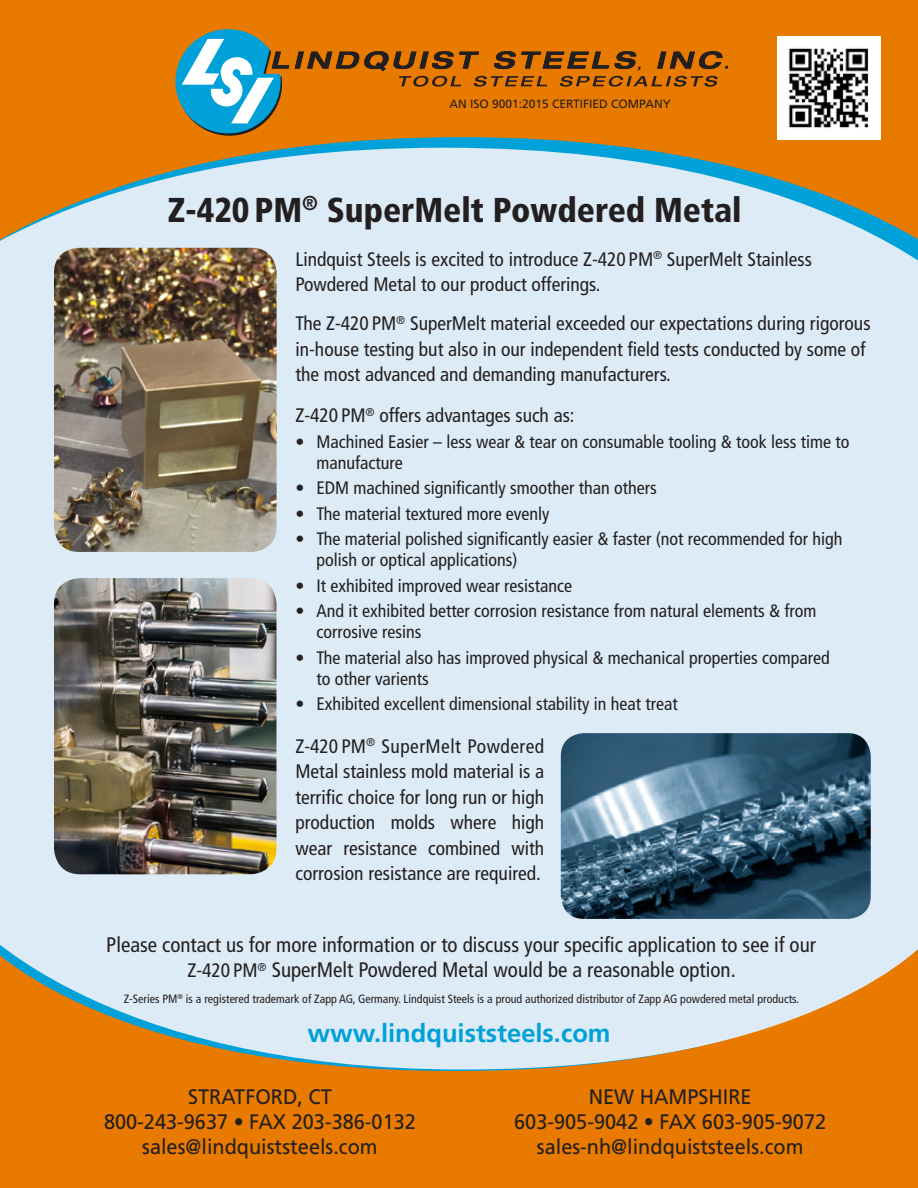
<style>
.page{position:relative;width:918px;height:1188px;background:#fff}
.page>*{position:absolute;margin:0;border:0;box-sizing:border-box;transform-origin:0 0}
.t1{font:900 condensed 34.5px "Frutiger";color:#231f20}
.t2{font:700 25.5px "Frutiger";color:#00a1d8}
.t3{font:21px "Frutiger";color:#231f20;scale:.95 1}
.t4{font:condensed 21px/25.5px "Frutiger";color:#231f20;text-align:center}
.t5{font:condensed 19.5px/25.5px "Frutiger";color:#231f20}
.t6{font:condensed 18px/21px "Frutiger";color:#231f20}
.t7{font:condensed 12px "Frutiger";color:#231f20}
.t8{font:12px "Frutiger";color:#231f20}
.s1{font-size:19.5px}
</style>
<div class="page">
<div style="left:0;top:136px;width:918px;height:939px;background:#dcebf5"></div>
<svg style="left:0;top:0;width:918px;height:261px;fill:#e87a00"></svg>
<svg style="left:0;top:945px;width:918px;height:243px;fill:#e87a00"></svg>
<svg style="left:295px;top:51px;width:433px;height:36px;background:#af5f09"></svg>
<svg style="left:175px;top:29px;width:114px;height:107px"></svg>
<img style="left:777px;top:36px;width:103px;height:104px">
<img style="left:54px;top:248px;width:223px;height:304px">
<img style="left:54px;top:578px;width:222px;height:296px">
<img style="left:561px;top:733px;width:310px;height:186px">
<p class="t8" style="left:449px;top:96px;width:223px">AN ISO 9001:2015 CERTIFIED COMPANY</p>
<p class="t1" style="left:168px;top:189px;width:575px">Z-420 PM<sup>®</sup> SuperMelt Powdered Metal</p>
<p class="t5" style="left:295px;top:246px;width:518px">Lindquist Steels is excited to introduce Z-420 PM<sup>®</sup> SuperMelt Stainless</p>
<p class="t5" style="left:295px;top:272px;width:306px">Powdered Metal to our product offerings.</p>
<p class="t5" style="left:295px;top:311px;width:577px">The Z-420 PM<sup>®</sup> SuperMelt material exceeded our expectations during rigorous in-house testing but also in our independent field tests conducted by some of the most advanced and demanding manufacturers.</p>
<p class="t5" style="left:295px;top:403px;width:281px">Z-420 PM<sup>®</sup> offers advantages such as:</p>
<p class="t6" style="left:316px;top:431px;width:535px;text-indent:-21px">• Machined Easier – less wear &amp; tear on consumable tooling &amp; took less time to manufacture</p>
<p class="t6" style="left:295px;top:477px;width:363px">• EDM machined significantly smoother than others</p>
<p class="t6" style="left:295px;top:503px;width:256px">• The material textured more evenly</p>
<p class="t6" style="left:295px;top:528px;width:549px">• The material polished significantly easier &amp; faster (not recommended for high</p>
<p class="t6" style="left:316px;top:549px;width:202px">polish or optical applications)</p>
<p class="t6" style="left:295px;top:575px;width:278px">• It exhibited improved wear resistance</p>
<p class="t6" style="left:295px;top:600px;width:523px">• And it exhibited better corrosion resistance from natural elements &amp; from</p>
<p class="t6" style="left:316px;top:621px;width:106px">corrosive resins</p>
<p class="t6" style="left:295px;top:647px;width:536px">• The material also has improved physical &amp; mechanical properties compared</p>
<p class="t6" style="left:316px;top:668px;width:114px">to other varients</p>
<p class="t6" style="left:295px;top:693px;width:384px">• Exhibited excellent dimensional stability in heat treat</p>
<p class="t5" style="left:295px;top:733px;width:250px;text-align:justify">Z-420 PM<sup>®</sup> SuperMelt Powdered Metal stainless mold material is a terrific choice for long run or high production molds where high wear resistance combined with corrosion resistance are required.</p>
<p class="t4" style="left:106px;top:932px;width:711px">Please contact us for more information or to discuss your specific application to see if our<br><span class="s1">Z-420 PM</span><sup>®</sup> SuperMelt Powdered Metal would be a reasonable option.</p>
<p class="t7" style="left:124px;top:992px;width:677px">Z-Series PM<sup>®</sup> is a registered trademark of Zapp AG, Germany. Lindquist Steels is a proud authorized distributor of Zapp AG powdered metal products.</p>
<p class="t2" style="left:307px;top:1018px;width:305px">www.lindquiststeels.com</p>
<p class="t3" style="left:188px;top:1084px;width:153px">STRATFORD, CT</p>
<p class="t3" style="left:104px;top:1109px;width:330px">800-243-9637 • FAX 203-386-0132</p>
<p class="t3" style="left:142px;top:1134px;width:249px">sales@lindquiststeels.com</p>
<p class="t3" style="left:589px;top:1084px;width:173px">NEW HAMPSHIRE</p>
<p class="t3" style="left:514px;top:1109px;width:330px">603-905-9042 • FAX 603-905-9072</p>
<p class="t3" style="left:537px;top:1134px;width:282px">sales-nh@lindquiststeels.com</p>
</div>
